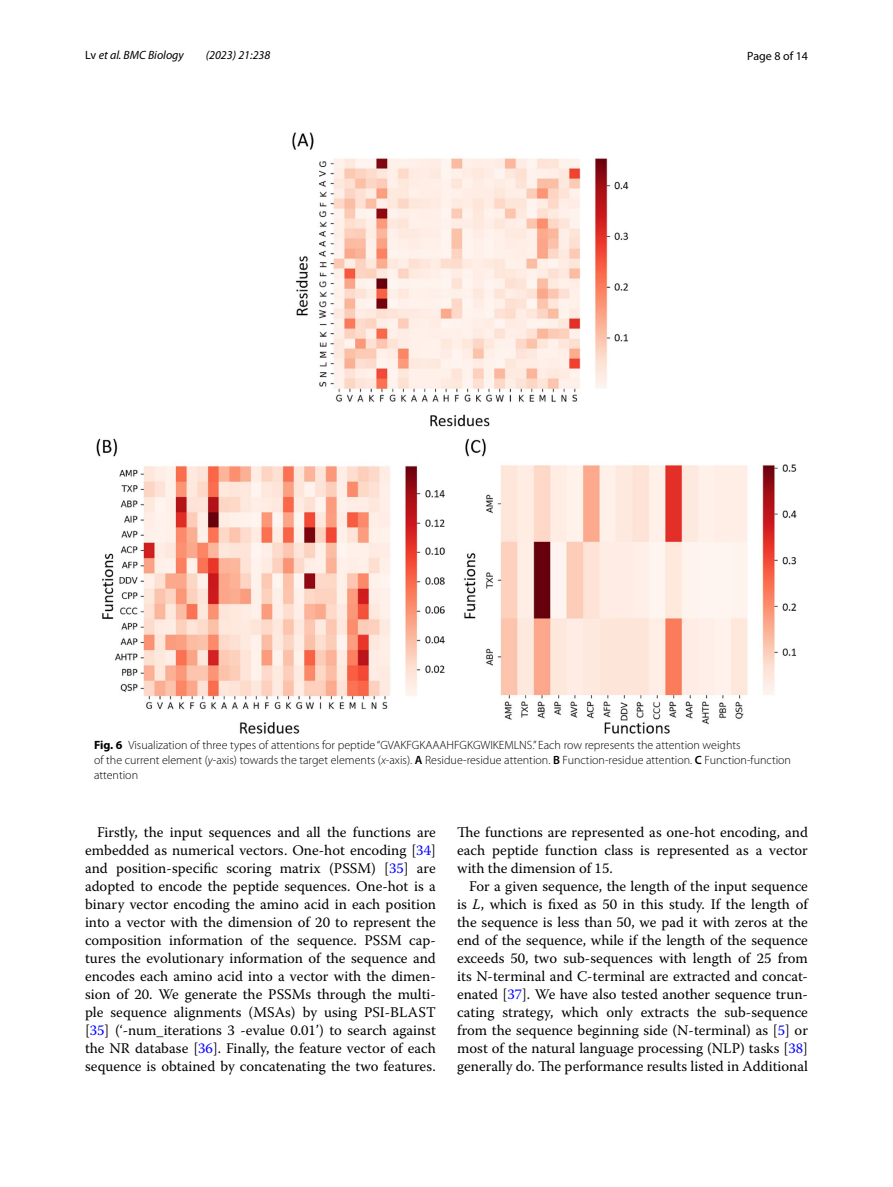
<style>
.page{position:relative;width:893px;height:1187px;background:#fff}
.page>*{position:absolute;margin:0;border:0;box-sizing:border-box;transform-origin:0 0}
.t1{font:14.7px/18px "Warnock Pro";color:#000;text-align:justify}
.t2{font:300 12px/15px "Myriad Pro";color:#000}
.t3{font:italic 12px "Myriad Pro";color:#000}
.t4{font:12px "Myriad Pro";color:#000}
.s1{font-style:normal}
.s2{font-weight:700}
.s3{font-style:italic}
.s4{font-weight:600}
.s5{color:#00f}
.s6{font-family:"Warnock Pro Regular 4"}
.s7{font-family:"Warnock Pro Regular 5"}
</style>
<div class="page">
<img style="left:96px;top:133px;width:701px;height:600px">
<p class="t3" style="left:85px;top:48px;width:100px"><span class="s1">Lv</span> et al. BMC Biology</p>
<p class="t3" style="left:206px;top:48px;width:66px">(2023) 21:238</p>
<p class="t4" style="left:747px;top:48px;width:62px">Page 8 of 14</p>
<p class="t2" style="left:94px;top:737px;width:698px"><span class="s2">Fig. 6</span> Visualization of three types of attentions for peptide “GVAKFGKAAAHFGKGWIKEMLNS.” Each row represents the attention weights<br>of the current element (<span class="s3">y</span>-axis) towards the target elements (<span class="s3">x</span>-axis). <span class="s4">A</span> Residue-residue attention. <span class="s4">B</span> Function-residue attention. <span class="s4">C</span> Function-function attention</p>
<p class="t1" style="left:85px;top:822px;width:352px;text-indent:12px">Firstly, the input sequences and all the functions are embedded as numerical vectors. One-hot encoding [<span class="s5">34</span>] and position-specific scoring matrix (PSSM) [<span class="s5">35</span>] are adopted to encode the peptide sequences. One-hot is a binary vector encoding the amino acid in each position into a vector with the dimension of 20 to represent the composition information of the sequence. PSSM cap&shy;tures the evolutionary information of the sequence and encodes each amino acid into a vector with the dimen&shy;sion of 20. We generate the PSSMs through the multi&shy;ple sequence alignments (MSAs) by using PSI-BLAST [<span class="s5">35</span>] (‘-num_iterations 3 -evalue 0.01’) to search against the NR database [<span class="s5">36</span>]. Finally, the feature vector of each sequence is obtained by concatenating the two features.</p>
<p class="t1" style="left:457px;top:822px;width:352px">The functions are represented as one-hot encoding, and each peptide function class is represented as a vector with the dimension of 15.</p>
<p class="t1" style="left:457px;top:876px;width:352px;text-indent:12px">For a given sequence, the length of the input sequence is <span class="s3">L</span>, which is fixed as 50 in this study. If the length of the sequence is less than <span class="s6">50</span>, we pad it with zeros at the end of the sequence, while if the length of the sequence exceeds <span class="s7">50,</span> two sub-sequences with length of 25 from its N-terminal and C-terminal are extracted and concat&shy;enated [<span class="s5">37</span>]. We have also tested another sequence trun&shy;cating strategy, which only extracts the sub-sequence from the sequence beginning side (N-terminal) as [<span class="s5">5</span>] or most of the natural language processing (NLP) tasks [<span class="s5">38</span>] generally do. The performance results listed in Additional</p>
</div>
